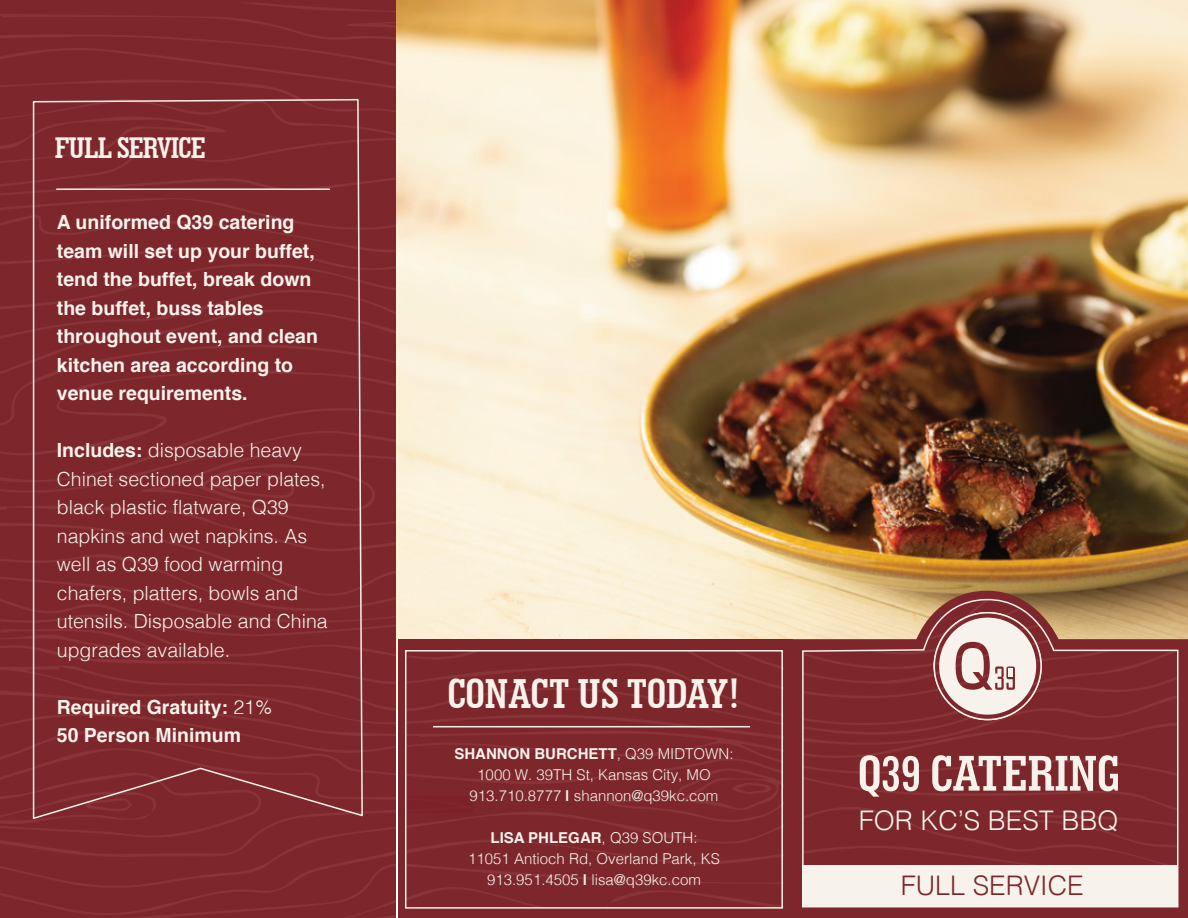
<style>
.page{position:relative;width:1188px;height:918px;background:#fff}
.page>*{position:absolute;margin:0;border:0;box-sizing:border-box;transform-origin:0 0}
.t1{font:700 condensed 51px "Geometric Slab 703 BT";color:#f7f2eb}
.t2{font:700 condensed 42px "Geometric Slab 703 BT";color:#f7f2eb}
.t3{font:700 condensed 30px "Geometric Slab 703 BT";letter-spacing:-.025em;color:#f7f2eb}
.t4{font:300 27px "Helvetica";color:#f7f2eb}
.t5{font:300 27px "Helvetica";color:#7d272d}
.t6{font:300 19.5px/28.5px "Helvetica";color:#f7f2eb}
.t7{font:700 19.5px/28.5px "Helvetica";color:#f7f2eb}
.t8{font:300 15px/21px "Helvetica";color:#f7f2eb;text-align:center}
.s1{font-weight:700}
.s2{font-weight:300}
</style>
<div class="page">
<img style="left:0;top:3px;width:1188px;height:915px">
<div style="left:934px;top:612px;width:108px;height:108px;border:2px solid #f7f2eb;border-radius:50%"></div>
<div style="left:405px;top:650px;width:378px;height:259px;border:2px solid #f7f2eb"></div>
<hr style="left:433px;top:726px;width:317px;height:1px;background:#f7f2eb">
<svg style="left:32px;top:98px;width:332px;height:722px;background:#7f2b30"></svg>
<hr style="left:56px;top:188px;width:274px;height:2px;background:#f7f2eb">
<div style="left:803px;top:865px;width:375px;height:42px;background:#f7f2eb"></div>
<h3 class="t3" style="left:55px;top:129px;width:152px">FULL SERVICE</h3>
<p class="t7" style="left:57px;top:208px;width:263px">A uniformed Q39 catering team will set up your buffet, tend the buffet, break down the buffet, buss tables throughout event, and clean kitchen area according to venue requirements.</p>
<p class="t6" style="left:57px;top:434px;width:272px"><span class="s1">Includes:</span> disposable heavy<br>Chinet sectioned paper plates, black plastic flatware, Q39 napkins and wet napkins. As well as Q39 food warming chafers, platters, bowls and utensils. Disposable and China upgrades available.</p>
<p class="t7" style="left:57px;top:693px;width:217px">Required Gratuity: <span class="s2">21%<br></span>50 Person Minimum</p>
<h2 class="t2" style="left:448px;top:667px;width:294px">CONACT US TODAY!</h2>
<p class="t8" style="left:454px;top:742px;width:281px"><span class="s1">SHANNON BURCHETT</span>, Q39 MIDTOWN:<br>1000 W. 39TH St, Kansas City, MO<br>913.710.8777 <span class="s1">|</span> shannon@q39kc.com</p>
<p class="t8" style="left:468px;top:826px;width:253px"><span class="s1">LISA PHLEGAR</span>, Q39 SOUTH:<br>11051 Antioch Rd, Overland Park, KS<br>913.951.4505 <span class="s1">|</span> lisa@q39kc.com</p>
<h1 class="t1" style="left:858px;top:741px;width:263px">Q39 CATERING</h1>
<h3 class="t4" style="left:859px;top:797px;width:261px">FOR KC’S BEST BBQ</h3>
<h3 class="t5" style="left:901px;top:862px;width:185px">FULL SERVICE</h3>
</div>
